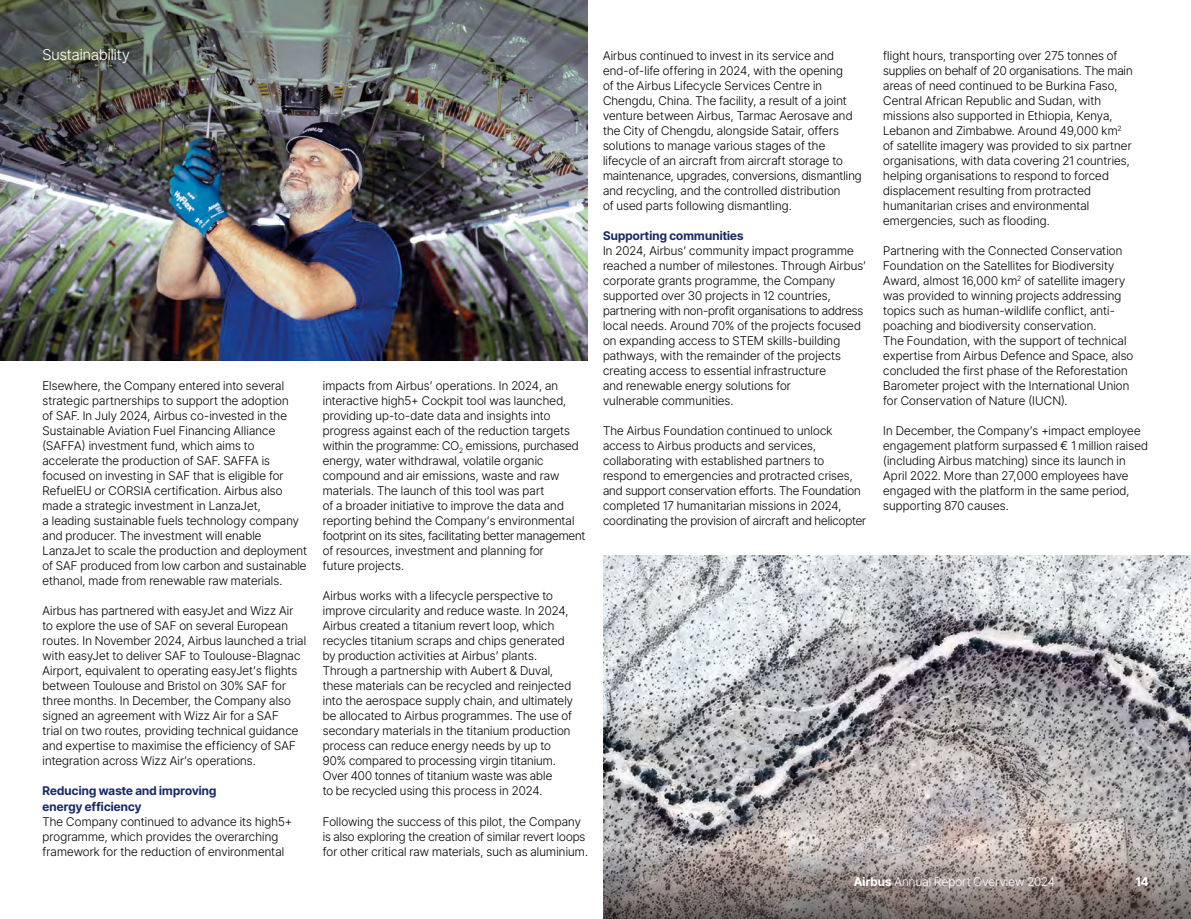
<style>
.page{position:relative;width:1191px;height:919px;background:#fff}
.page>*{position:absolute;margin:0;border:0;box-sizing:border-box;transform-origin:0 0}
.t1{font:300 15px "Inter Tight";letter-spacing:.005em;color:#fff}
.t2{font:300 12px/15px "Inter Tight";letter-spacing:.015em;color:#000}
.t3{font:700 12px/15px "Inter Tight";letter-spacing:.015em;color:#192a67}
.t4{font:300 12px "Inter Tight";letter-spacing:.015em;color:#fff}
.t5{font:700 12px "Inter Tight";color:#fff}
.s1{font-weight:700}
</style>
<div class="page">
<img style="left:603px;top:555px;width:588px;height:292px">
<img style="left:0;top:0;width:588px;height:360px">
<svg style="left:603px;top:847px;width:588px;height:71px;background:#8b817d"></svg>
<p class="t1" style="left:43px;top:44px;width:89px">Sustainability</p>
<p class="t2" style="left:43px;top:378px;width:266px">Elsewhere, the Company entered into several strategic partnerships to support the adoption<br>of SAF. In July 2024, Airbus co-invested in the Sustainable Aviation Fuel Financing Alliance (SAFFA) investment fund, which aims to accelerate the production of SAF. SAFFA is focused on investing in SAF that is eligible for RefuelEU or CORSIA certification. Airbus also made a strategic investment in LanzaJet,<br>a leading sustainable fuels technology company and producer. The investment will enable LanzaJet to scale the production and deployment of SAF produced from low carbon and sustainable ethanol, made from renewable raw materials.</p>
<p class="t2" style="left:43px;top:603px;width:265px">Airbus has partnered with easyJet and Wizz Air to explore the use of SAF on several European routes. In November 2024, Airbus launched a trial with easyJet to deliver SAF to Toulouse-Blagnac Airport, equivalent to operating easyJet’s flights between Toulouse and Bristol on 30% SAF for three months. In December, the Company also signed an agreement with Wizz Air for a SAF<br>trial on two routes, providing technical guidance and expertise to maximise the efficiency of SAF integration across Wizz Air’s operations.</p>
<p class="t3" style="left:43px;top:783px;width:175px">Reducing waste and improving energy efficiency</p>
<p class="t2" style="left:43px;top:813px;width:251px">The Company continued to advance its high5+ programme, which provides the overarching framework for the reduction of environmental</p>
<p class="t2" style="left:323px;top:378px;width:264px">impacts from Airbus’ operations. In 2024, an interactive high5+ Cockpit tool was launched, providing up-to-date data and insights into progress against each of the reduction targets within the programme: CO<sub>2</sub> emissions, purchased energy, water withdrawal, volatile organic compound and air emissions, waste and raw materials. The launch of this tool was part<br>of a broader initiative to improve the data and reporting behind the Company’s environmental footprint on its sites, facilitating better management of resources, investment and planning for<br>future projects.</p>
<p class="t2" style="left:323px;top:588px;width:252px">Airbus works with a lifecycle perspective to improve circularity and reduce waste. In 2024, Airbus created a titanium revert loop, which recycles titanium scraps and chips generated by production activities at Airbus’ plants.<br>Through a partnership with Aubert &amp; Duval, these materials can be recycled and reinjected into the aerospace supply chain, and ultimately be allocated to Airbus programmes. The use of secondary materials in the titanium production process can reduce energy needs by up to 90% compared to processing virgin titanium.<br>Over 400 tonnes of titanium waste was able<br>to be recycled using this process in 2024.</p>
<p class="t2" style="left:323px;top:813px;width:267px">Following the success of this pilot, the Company is also exploring the creation of similar revert loops for other critical raw materials, such as aluminium.</p>
<p class="t2" style="left:603px;top:48px;width:260px">Airbus continued to invest in its service and end-of-life offering in 2024, with the opening<br>of the Airbus Lifecycle Services Centre in Chengdu, China. The facility, a result of a joint venture between Airbus, Tarmac Aerosave and the City of Chengdu, alongside Satair, offers solutions to manage various stages of the lifecycle of an aircraft from aircraft storage to maintenance, upgrades, conversions, dismantling and recycling, and the controlled distribution<br>of used parts following dismantling.</p>
<p class="t3" style="left:603px;top:228px;width:142px">Supporting communities</p>
<p class="t2" style="left:603px;top:243px;width:265px">In 2024, Airbus’ community impact programme reached a number of milestones. Through Airbus’ corporate grants programme, the Company supported over 30 projects in 12 countries, partnering with non-profit organisations to address local needs. Around 70% of the projects focused on expanding access to STEM skills-building pathways, with the remainder of the projects creating access to essential infrastructure<br>and renewable energy solutions for<br>vulnerable communities.</p>
<p class="t2" style="left:603px;top:423px;width:265px">The Airbus Foundation continued to unlock access to Airbus products and services, collaborating with established partners to respond to emergencies and protracted crises, and support conservation efforts. The Foundation completed 17 humanitarian missions in 2024, coordinating the provision of aircraft and helicopter</p>
<p class="t2" style="left:883px;top:48px;width:251px">flight hours, transporting over 275 tonnes of supplies on behalf of 20 organisations. The main areas of need continued to be Burkina Faso, Central African Republic and Sudan, with missions also supported in Ethiopia, Kenya, Lebanon and Zimbabwe. Around 49,000 km<sup>2 </sup>of satellite imagery was provided to six partner organisations, with data covering 21 countries, helping organisations to respond to forced displacement resulting from protracted humanitarian crises and environmental emergencies, such as flooding.</p>
<p class="t2" style="left:883px;top:243px;width:252px">Partnering with the Connected Conservation Foundation on the Satellites for Biodiversity Award, almost 16,000 km<sup>2</sup> of satellite imagery was provided to winning projects addressing topics such as human-wildlife conflict, anti&shy;poaching and biodiversity conservation.<br>The Foundation, with the support of technical expertise from Airbus Defence and Space, also concluded the first phase of the Reforestation Barometer project with the International Union for Conservation of Nature (IUCN).</p>
<p class="t2" style="left:883px;top:423px;width:266px">In December, the Company’s +impact employee engagement platform surpassed € 1 million raised (including Airbus matching) since its launch in April 2022. More than 27,000 employees have engaged with the platform in the same period, supporting 870 causes.</p>
<p class="t4" style="left:854px;top:872px;width:203px"><span class="s1">Airbus</span> Annual Report Overview 2024</p>
<p class="t5" style="left:1135px;top:872px;width:14px">14</p>
</div>
